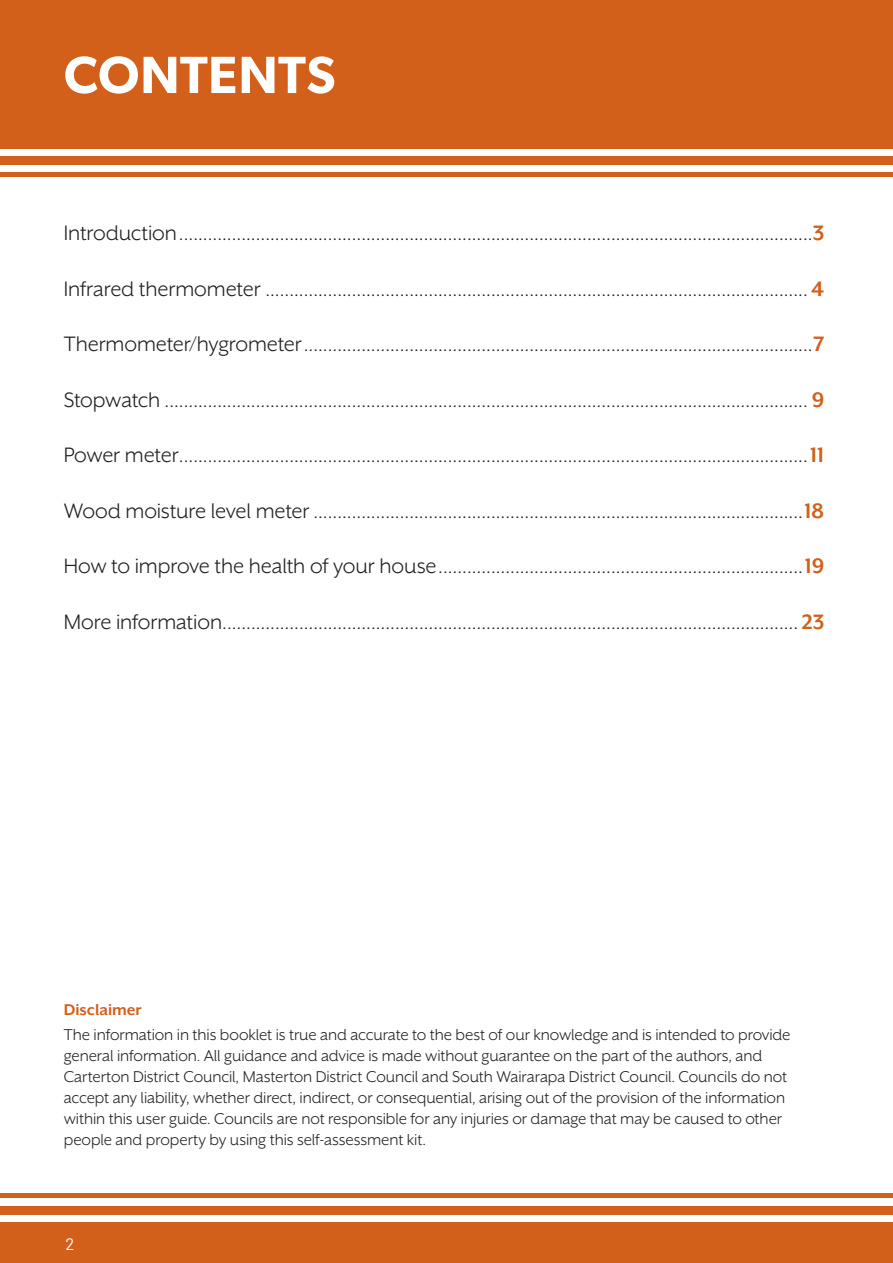
<style>
.page{position:relative;width:893px;height:1263px;background:#fff}
.page>*{position:absolute;margin:0;border:0;box-sizing:border-box;transform-origin:0 0}
.t1{font:600 52.5px "Gibson";letter-spacing:.01em;color:#fff}
.t2{font:24px "Mr Eaves XL San OT";letter-spacing:-.005em;color:#231f20}
.t3{font:18px/21px "Mr Eaves XL San OT";letter-spacing:-.005em;color:#231f20}
.t4{font:700 18px "Mr Eaves XL San OT";color:#d25f1a}
.t5{font:16.5px "Barlow";color:#fff}
.s1{font-weight:700;color:#d25f1a}
</style>
<div class="page">
<div style="left:0;top:1222px;width:893px;height:41px;background:#d25f1a"></div>
<div style="left:0;top:1206px;width:893px;height:8px;background:#d25f1a"></div>
<div style="left:0;top:1193px;width:893px;height:5px;background:#d25f1a"></div>
<div style="left:0;top:0;width:893px;height:148px;background:#d25f1a"></div>
<div style="left:0;top:156px;width:893px;height:9px;background:#d25f1a"></div>
<hr style="left:0;top:173px;width:893px;height:4px;background:#d25f1a">
<h1 class="t1" style="left:64px;top:44px;width:273px">CONTENTS</h1>
<p class="t2" style="left:64px;top:221px;width:762px">Introduction....................................................................................................................................<span class="s1">3</span></p>
<p class="t2" style="left:64px;top:277px;width:762px">Infrared thermometer ................................................................................................................. <span class="s1">4</span></p>
<p class="t2" style="left:64px;top:332px;width:762px">Thermometer/hygrometer..........................................................................................................<span class="s1">7</span></p>
<p class="t2" style="left:64px;top:388px;width:762px">Stopwatch ...................................................................................................................................... <span class="s1">9</span></p>
<p class="t2" style="left:64px;top:443px;width:762px">Power meter...................................................................................................................................<span class="s1">11</span></p>
<p class="t2" style="left:64px;top:499px;width:762px">Wood moisture level meter ......................................................................................................<span class="s1">18</span></p>
<p class="t2" style="left:64px;top:554px;width:762px">How to improve the health of your house............................................................................<span class="s1">19</span></p>
<p class="t2" style="left:64px;top:610px;width:762px">More information........................................................................................................................ <span class="s1">23</span></p>
<p class="t4" style="left:64px;top:1000px;width:79px">Disclaimer</p>
<p class="t3" style="left:64px;top:1024px;width:728px">The information in this booklet is true and accurate to the best of our knowledge and is intended to provide general information. All guidance and advice is made without guarantee on the part of the authors, and Carterton District Council, Masterton District Council and South Wairarapa District Council. Councils do not accept any liability, whether direct, indirect, or consequential, arising out of the provision of the information within this user guide. Councils are not responsible for any injuries or damage that may be caused to other people and property by using this self-assessment kit.</p>
<p class="t5" style="left:65px;top:1233px;width:10px">2</p>
</div>
